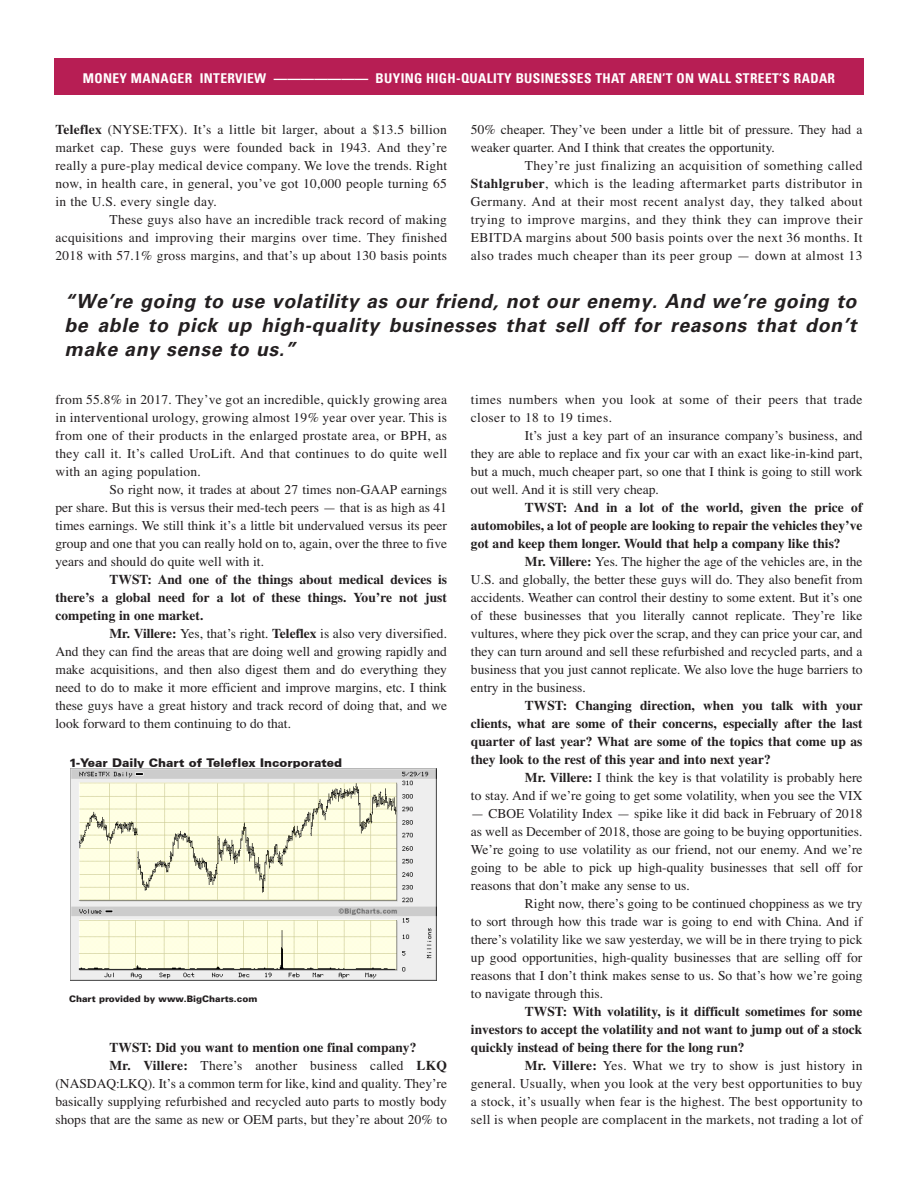
<style>
.page{position:relative;width:918px;height:1188px;background:#fff}
.page>*{position:absolute;margin:0;border:0;box-sizing:border-box;transform-origin:0 0}
.pullquote{font:italic 700 19.5px/24px "Univers";letter-spacing:.03em;color:#231f20;text-align:justify}
.Body_Text{font:13.5px/18px "Times";color:#231f20;text-align:justify}
.Body_Text-2{font:700 13.5px/18px "Times";color:#231f20;text-align:justify}
.t1{font:700 condensed 13.5px "Univers LT";letter-spacing:.025em;color:#fff}
.Body_Text-3{font:13.5px/18px "Times";letter-spacing:.03em;color:#231f20}
.t2{font:900 12px "Univers CE";color:#231f20}
.t3{font:900 9px "Univers LT";color:#231f20}
.s1{font-weight:700}
</style>
<div class="page">
<div style="left:54px;top:58px;width:810px;height:36px;background:#b71e54"></div>
<img style="left:71px;top:769px;width:365px;height:211px">
<p class="t1" style="left:83px;top:70px;width:754px">MONEY MANAGER INTERVIEW ——————— BUYING HIGH-QUALITY BUSINESSES THAT AREN’T ON WALL STREET’S RADAR</p>
<p class="Body_Text" style="left:56px;top:121px;width:393px"><span class="s1">Teleflex</span> (NYSE:TFX). It’s a little bit larger, about a $13.5 billion market cap. These guys were founded back in 1943. And they’re really a pure-play medical device company. We love the trends. Right now, in health care, in general, you’ve got 10,000 people turning 65 in the U.S. every single day.</p>
<p class="Body_Text" style="left:56px;top:211px;width:393px;text-indent:54px">These guys also have an incredible track record of making acquisitions and improving their margins over time. They finished 2018 with 57.1% gross margins, and that’s up about 130 basis points</p>
<p class="Body_Text" style="left:471px;top:121px;width:393px">50% cheaper. They’ve been under a little bit of pressure. They had a weaker quarter. And I think that creates the opportunity.</p>
<p class="Body_Text" style="left:471px;top:157px;width:393px;text-indent:54px">They’re just finalizing an acquisition of something called <span class="s1">Stahlgruber</span>, which is the leading aftermarket parts distributor in Germany. And at their most recent analyst day, they talked about trying to improve margins, and they think they can improve their EBITDA margins about 500 basis points over the next 36 months. It also trades much cheaper than its peer group — down at almost 13</p>
<p class="pullquote" style="left:64px;top:289px;width:794px">“We’re going to use volatility as our friend, not our enemy. And we’re going to be able to pick up high-quality businesses that sell off for reasons that don’t make any sense to us.”</p>
<p class="Body_Text" style="left:56px;top:391px;width:393px">from 55.8% in 2017. They’ve got an incredible, quickly growing area in interventional urology, growing almost 19% year over year. This is from one of their products in the enlarged prostate area, or BPH, as they call it. It’s called UroLift. And that continues to do quite well with an aging population.</p>
<p class="Body_Text" style="left:56px;top:481px;width:393px;text-indent:54px">So right now, it trades at about 27 times non-GAAP earnings per share. But this is versus their med-tech peers — that is as high as 41 times earnings. We still think it’s a little bit undervalued versus its peer group and one that you can really hold on to, again, over the three to five years and should do quite well with it.</p>
<p class="Body_Text-2" style="left:56px;top:571px;width:393px;text-indent:54px">TWST: And one of the things about medical devices is there’s a global need for a lot of these things. You’re not just competing in one market.</p>
<p class="Body_Text" style="left:56px;top:625px;width:393px;text-indent:54px"><span class="s1">Mr. Villere:</span> Yes, that’s right. <span class="s1">Teleflex</span> is also very diversified.<br>And they can find the areas that are doing well and growing rapidly and make acquisitions, and then also digest them and do everything they need to do to make it more efficient and improve margins, etc. I think these guys have a great history and track record of doing that, and we look forward to them continuing to do that.</p>
<p class="t2" style="left:69px;top:755px;width:275px">1-Year Daily Chart of Teleflex Incorporated</p>
<p class="t3" style="left:69px;top:993px;width:190px">Chart provided by www.BigCharts.com</p>
<p class="Body_Text-2" style="left:110px;top:1039px;width:308px">TWST: Did you want to mention one final company?</p>
<p class="Body_Text" style="left:56px;top:1057px;width:393px;text-indent:54px"><span class="s1">Mr. Villere:</span> There’s another business called <span class="s1">LKQ </span>(NASDAQ:LKQ). It’s a common term for like, kind and quality. They’re basically supplying refurbished and recycled auto parts to mostly body shops that are the same as new or OEM parts, but they’re about 20% to</p>
<p class="Body_Text-3" style="left:471px;top:391px;width:393px">times numbers when you look at some of their peers that trade closer to 18 to 19 times.</p>
<p class="Body_Text" style="left:471px;top:427px;width:393px;text-indent:54px">It’s just a key part of an insurance company’s business, and they are able to replace and fix your car with an exact like-in-kind part, but a much, much cheaper part, so one that I think is going to still work out well. And it is still very cheap.</p>
<p class="Body_Text-2" style="left:471px;top:499px;width:393px;text-indent:54px">TWST: And in a lot of the world, given the price of automobiles, a lot of people are looking to repair the vehicles they’ve got and keep them longer. Would that help a company like this?</p>
<p class="Body_Text" style="left:471px;top:553px;width:393px;text-indent:54px"><span class="s1">Mr. Villere:</span> Yes. The higher the age of the vehicles are, in the U.S. and globally, the better these guys will do. They also benefit from accidents. Weather can control their destiny to some extent. But it’s one of these businesses that you literally cannot replicate. They’re like vultures, where they pick over the scrap, and they can price your car, and they can turn around and sell these refurbished and recycled parts, and a business that you just cannot replicate. We also love the huge barriers to entry in the business.</p>
<p class="Body_Text-2" style="left:471px;top:697px;width:393px;text-indent:54px">TWST: Changing direction, when you talk with your clients, what are some of their concerns, especially after the last quarter of last year? What are some of the topics that come up as they look to the rest of this year and into next year?</p>
<p class="Body_Text" style="left:471px;top:769px;width:393px;text-align:right"><span class="s1">Mr. Villere:</span> I think the key is that volatility is probably here<br>to stay. And if we’re going to get some volatility, when you see the VIX</p>
<p class="Body_Text" style="left:471px;top:805px;width:393px">— CBOE Volatility Index — spike like it did back in February of 2018 as well as December of 2018, those are going to be buying opportunities.<br>We’re going to use volatility as our friend, not our enemy. And we’re going to be able to pick up high-quality businesses that sell off for reasons that don’t make any sense to us.</p>
<p class="Body_Text" style="left:471px;top:895px;width:393px;text-indent:54px">Right now, there’s going to be continued choppiness as we try to sort through how this trade war is going to end with China. And if there’s volatility like we saw yesterday, we will be in there trying to pick up good opportunities, high-quality businesses that are selling off for reasons that I don’t think makes sense to us. So that’s how we’re going to navigate through this.</p>
<p class="Body_Text-2" style="left:471px;top:1003px;width:393px;text-indent:54px">TWST: With volatility, is it difficult sometimes for some investors to accept the volatility and not want to jump out of a stock quickly instead of being there for the long run?</p>
<p class="Body_Text" style="left:471px;top:1057px;width:393px;text-indent:54px"><span class="s1">Mr. Villere:</span> Yes. What we try to show is just history in general. Usually, when you look at the very best opportunities to buy a stock, it’s usually when fear is the highest. The best opportunity to sell is when people are complacent in the markets, not trading a lot of</p>
</div>
